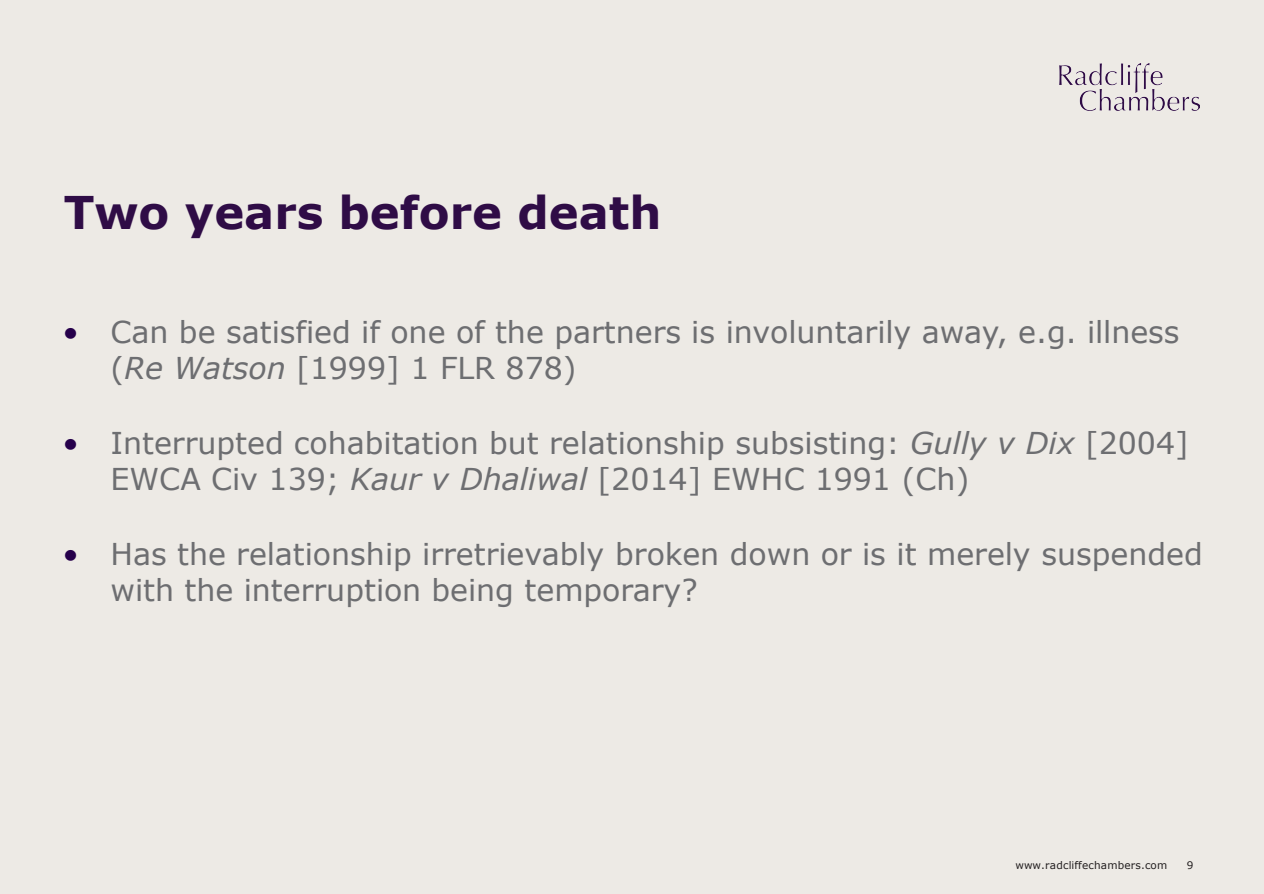
<style>
.page{position:relative;width:1264px;height:894px;background:#fff}
.page>*{position:absolute;margin:0;border:0;box-sizing:border-box;transform-origin:0 0}
.t1{font:700 45px "Verdana";color:#2f0c46}
.t2{font:30px/36px "Verdana";color:#6d6e71}
.t3{font:10.5px "Verdana";letter-spacing:.015em;color:#231f20}
.s1{color:#26004b}
.s2{font-style:italic}
</style>
<div class="page">
<div style="left:0;top:0;width:1263px;height:893px;background:#edeae5"></div>
<img style="left:1059px;top:64px;width:140px;height:46px">
<h2 class="t1" style="left:64px;top:181px;width:599px">Two years before death</h2>
<p class="t2" style="left:110px;top:314px;width:1070px;text-indent:-48px"><span class="s1">•</span> Can be satisfied if one of the partners is involuntarily away, e.g. illness (<span class="s2">Re Watson</span> [1999] 1 FLR 878)</p>
<p class="t2" style="left:110px;top:425px;width:1079px;text-indent:-48px"><span class="s1">•</span> Interrupted cohabitation but relationship subsisting: <span class="s2">Gully v Dix</span> [2004]<br>EWCA Civ 139; <span class="s2">Kaur v Dhaliwal</span> [2014] EWHC 1991 (Ch)</p>
<p class="t2" style="left:110px;top:536px;width:1093px;text-indent:-48px"><span class="s1">•</span> Has the relationship irretrievably broken down or is it merely suspended with the interruption being temporary?</p>
<p class="t3" style="left:1015px;top:858px;width:153px">www.radcliffechambers.com</p>
<p class="t3" style="left:1186px;top:858px;width:8px">9</p>
</div>
